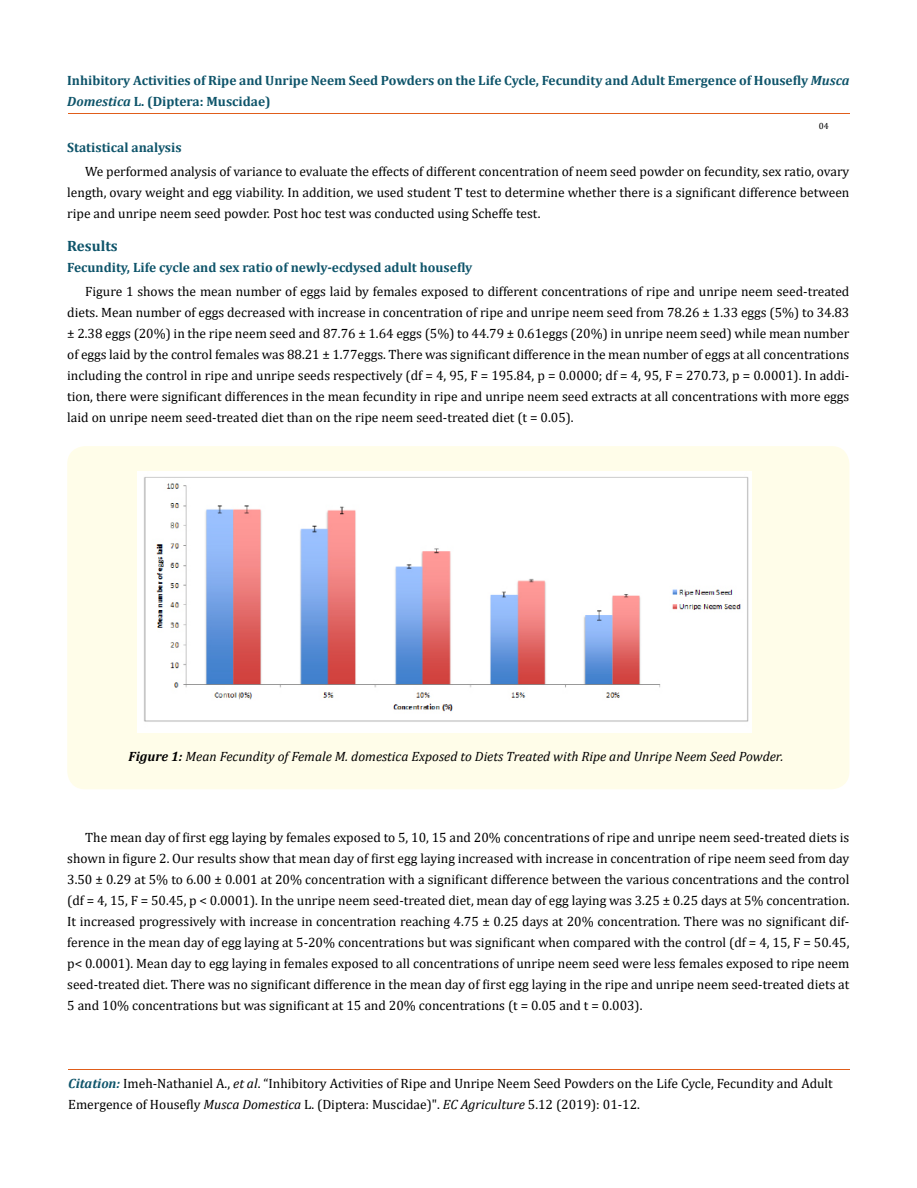
<style>
.page{position:relative;width:917px;height:1188px;background:#fff}
.page>*{position:absolute;margin:0;border:0;box-sizing:border-box;transform-origin:0 0}
.t1{font:700 15px "Cambria";color:#0e546a}
.t2{font:13.5px/21px "Cambria";color:#000;text-align:justify}
.t3{font:700 13.5px/21px "Cambria";color:#0e546a}
.t4{font:italic 13.5px "Cambria";color:#000}
.t5{font:9px "Cambria";color:#000}
.s1{font-style:italic}
.s2{font-weight:700}
.s3{font-weight:700;font-style:italic;color:#0e546a}
</style>
<div class="page">
<hr style="left:68px;top:114px;width:781px;height:1px;background:#e05d1a">
<hr style="left:68px;top:1069px;width:781px;height:1px;background:#e05d1a">
<div style="left:67px;top:446px;width:782px;height:343px;background:#fffde9;border-radius:18px"></div>
<img style="left:138px;top:472px;width:613px;height:261px">
<p class="t3" style="left:67px;top:69px;width:783px">Inhibitory Activities of Ripe and Unripe Neem Seed Powders on the Life Cycle, Fecundity and Adult Emergence of Housefly <span class="s1">Musca<br>Domestica</span> L. (Diptera: Muscidae)</p>
<p class="t5" style="left:819px;top:120px;width:11px">04</p>
<p class="t3" style="left:67px;top:136px;width:116px">Statistical analysis</p>
<p class="t2" style="left:67px;top:161px;width:783px;text-indent:18px">We performed analysis of variance to evaluate the effects of different concentration of neem seed powder on fecundity, sex ratio, ovary length, ovary weight and egg viability. In addition, we used student T test to determine whether there is a significant difference between ripe and unripe neem seed powder. Post hoc test was conducted using Scheffe test.</p>
<p class="t1" style="left:67px;top:235px;width:52px">Results</p>
<p class="t3" style="left:67px;top:256px;width:406px">Fecundity, Life cycle and sex ratio of newly-ecdysed adult housefly</p>
<p class="t2" style="left:67px;top:281px;width:783px;text-indent:18px">Figure 1 shows the mean number of eggs laid by females exposed to different concentrations of ripe and unripe neem seed-treated diets. Mean number of eggs decreased with increase in concentration of ripe and unripe neem seed from 78.26 ± 1.33 eggs (5%) to 34.83 ± 2.38 eggs (20%) in the ripe neem seed and 87.76 ± 1.64 eggs (5%) to 44.79 ± 0.61eggs (20%) in unripe neem seed) while mean number of eggs laid by the control females was 88.21 ± 1.77eggs. There was significant difference in the mean number of eggs at all concentrations including the control in ripe and unripe seeds respectively (df = 4, 95, F = 195.84, p = 0.0000; df = 4, 95, F = 270.73, p = 0.0001). In addi&shy;tion, there were significant differences in the mean fecundity in ripe and unripe neem seed extracts at all concentrations with more eggs laid on unripe neem seed-treated diet than on the ripe neem seed-treated diet (t = 0.05).</p>
<p class="t4" style="left:129px;top:747px;width:656px"><span class="s2">Figure 1:</span> Mean Fecundity of Female M. domestica Exposed to Diets Treated with Ripe and Unripe Neem Seed Powder.</p>
<p class="t2" style="left:67px;top:826px;width:783px;text-indent:18px">The mean day of first egg laying by females exposed to 5, 10, 15 and 20% concentrations of ripe and unripe neem seed-treated diets is shown in figure 2. Our results show that mean day of first egg laying increased with increase in concentration of ripe neem seed from day 3.50 ± 0.29 at 5% to 6.00 ± 0.001 at 20% concentration with a significant difference between the various concentrations and the control (df = 4, 15, F = 50.45, p &lt; 0.0001). In the unripe neem seed-treated diet, mean day of egg laying was 3.25 ± 0.25 days at 5% concentration.<br>It increased progressively with increase in concentration reaching 4.75 ± 0.25 days at 20% concentration. There was no significant dif&shy;ference in the mean day of egg laying at 5-20% concentrations but was significant when compared with the control (df = 4, 15, F = 50.45, p&lt; 0.0001). Mean day to egg laying in females exposed to all concentrations of unripe neem seed were less females exposed to ripe neem seed-treated diet. There was no significant difference in the mean day of first egg laying in the ripe and unripe neem seed-treated diets at 5 and 10% concentrations but was significant at 15 and 20% concentrations (t = 0.05 and t = 0.003).</p>
<p class="t2" style="left:68px;top:1072px;width:766px"><span class="s3">Citation:</span> Imeh-Nathaniel A., <span class="s1">et al</span>. “Inhibitory Activities of Ripe and Unripe Neem Seed Powders on the Life Cycle, Fecundity and Adult<br>Emergence of Housefly <span class="s1">Musca Domestica</span> L. (Diptera: Muscidae)". <span class="s1">EC Agriculture</span> 5.12 (2019): 01-12.</p>
</div>
